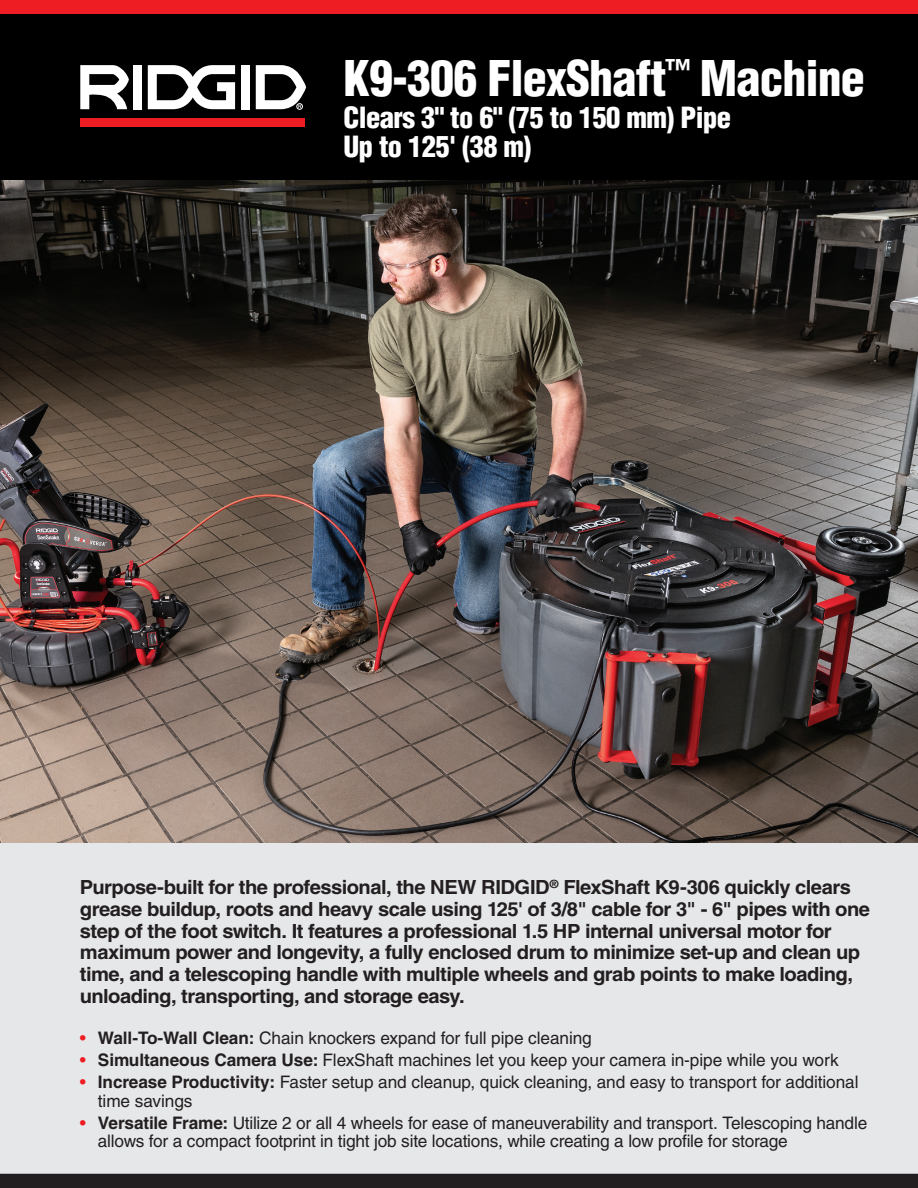
<style>
.page{position:relative;width:918px;height:1188px;background:#fff}
.page>*{position:absolute;margin:0;border:0;box-sizing:border-box;transform-origin:0 0}
.t1{font:900 condensed 48px "Helvetica LT Std";letter-spacing:-.02em;color:#fff}
.t2{font:900 condensed 28.5px/28.5px "Helvetica LT Std";letter-spacing:-.02em;color:#fff}
.t3{font:700 19.5px/21.8px "Helvetica LT Std";letter-spacing:-.03em;color:#231f20;scale:1.04 1}
.t4{font:17.25px/18.8px "Helvetica LT Std";letter-spacing:-.01em;color:#231f20}
.s1{color:#ee1d23}
.s2{font-weight:700}
</style>
<div class="page">
<img style="left:0;top:180px;width:918px;height:663px">
<div style="left:0;top:843px;width:918px;height:343px;background:#e6e7e9"></div>
<div style="left:0;top:1174px;width:918px;height:14px;background:#231f20"></div>
<div style="left:0;top:10px;width:918px;height:170px;background:#000"></div>
<div style="left:80px;top:118px;width:224px;height:9px;background:#ee1d23"></div>
<div style="left:133px;top:65px;width:9px;height:44px;background:#fff"></div>
<div style="left:241px;top:65px;width:9px;height:44px;background:#fff"></div>
<svg style="left:80px;top:65px;width:49px;height:44px"></svg>
<svg style="left:148px;top:65px;width:87px;height:44px"></svg>
<div style="left:296px;top:103px;width:7px;height:7px;border:1px solid #fff;border-radius:50%"></div>
<svg style="left:256px;top:65px;width:50px;height:44px"></svg>
<div style="left:0;top:0;width:918px;height:14px;background:#ee1d23"></div>
<p class="t1" style="left:344px;top:48px;width:523px">K9-306 FlexShaft<sup>™</sup> Machine</p>
<p class="t2" style="left:344px;top:103px;width:389px">Clears 3" to 6" (75 to 150 mm) Pipe<br>Up to 125' (38 m)</p>
<p class="t3" style="left:80px;top:876px;width:761px">Purpose-built for the professional, the NEW RIDGID<sup>®</sup> FlexShaft K9-306 quickly clears grease buildup, roots and heavy scale using 125' of 3/8" cable for 3" - 6" pipes with one step of the foot switch. It features a professional 1.5 HP internal universal motor for maximum power and longevity, a fully enclosed drum to minimize set-up and clean up time, and a telescoping handle with multiple wheels and grab points to make loading, unloading, transporting, and storage easy.</p>
<p class="t4" style="left:80px;top:1029px;width:513px"><span class="s1">•</span> <span class="s2">Wall-To-Wall Clean:</span> Chain knockers expand for full pipe cleaning</p>
<p class="t4" style="left:80px;top:1051px;width:760px"><span class="s1">•</span> <span class="s2">Simultaneous Camera Use:</span> FlexShaft machines let you keep your camera in-pipe while you work</p>
<p class="t4" style="left:98px;top:1073px;width:762px;text-indent:-18px"><span class="s1">•</span> <span class="s2">Increase Productivity:</span> Faster setup and cleanup, quick cleaning, and easy to transport for additional time savings</p>
<p class="t4" style="left:98px;top:1113px;width:771px;text-indent:-18px"><span class="s1">•</span> <span class="s2">Versatile Frame:</span> Utilize 2 or all 4 wheels for ease of maneuverability and transport. Telescoping handle allows for a compact footprint in tight job site locations, while creating a low profile for storage</p>
</div>
